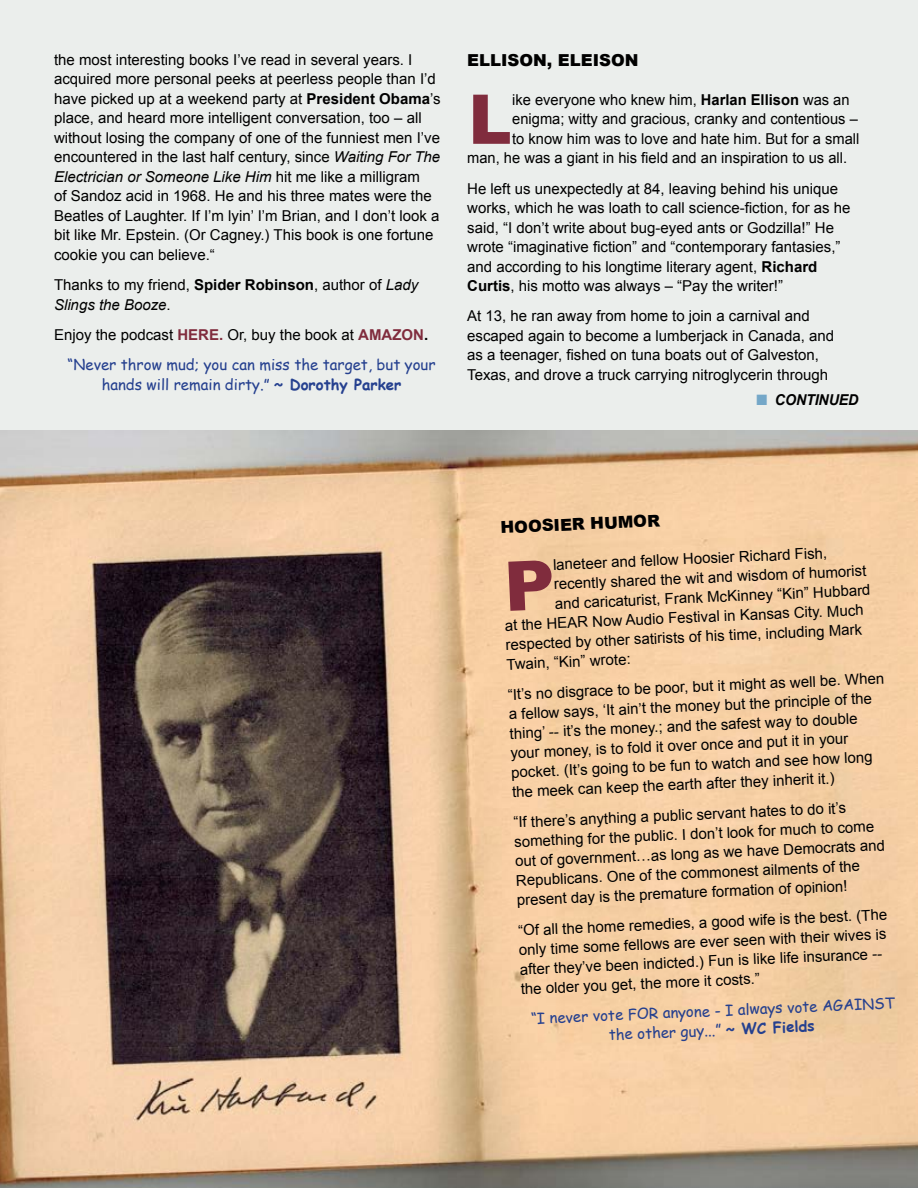
<style>
.page{position:relative;width:918px;height:1188px;background:#ebeeec}
.page>*{position:absolute;margin:0;border:0;box-sizing:border-box;transform-origin:0 0}
.t1{font:700 72.6px "Gill Sans";color:#802c3d}
.t2{font:900 16.5px "Arial";color:#000}
.t3{font:15px/19.5px "Arial";color:#000}
.t4{font:15px/19.5px "Comic Sans MS";color:#25408f;text-align:center}
.t5{font:italic 700 15px "Arial";letter-spacing:-.01em;color:#000;scale:.95 1}
.s1{font-weight:700}
.s2{font-style:italic}
.s3{font-weight:700;color:#802c3d}
.s4{color:#74a7c8}
</style>
<div class="page">
<img style="left:0;top:431px;width:918px;height:757px">
<div style="left:508px;top:560px;width:45px;height:51px;background:#f6cfa3"></div>
<p class="t3" style="left:54px;top:50px;width:388px">the most interesting books I’ve read in several years. I acquired more personal peeks at peerless people than I’d have picked up at a weekend party at <span class="s1">President Obama</span>’s place, and heard more intelligent conversation, too – all without losing the company of one of the funniest men I’ve encountered in the last half century, since <span class="s2">Waiting For The Electrician or Someone Like Him</span> hit me like a milligram<br>of Sandoz acid in 1968. He and his three mates were the Beatles of Laughter. If I’m lyin’ I’m Brian, and I don’t look a bit like Mr. Epstein. (Or Cagney.) This book is one fortune cookie you can believe.“</p>
<p class="t3" style="left:54px;top:275px;width:366px">Thanks to my friend, <span class="s1">Spider Robinson</span>, author of <span class="s2">Lady<br>Slings the Booze</span>.</p>
<p class="t3" style="left:54px;top:325px;width:376px">Enjoy the podcast <span class="s3">HERE.</span> Or, buy the book at <span class="s3">AMAZON</span><span class="s1">.</span></p>
<p class="t4" style="left:68px;top:355px;width:369px">“Never throw mud; you can miss the target, but your hands will remain dirty.” <span class="s1">~ Dorothy Parker</span></p>
<p class="t2" style="left:467px;top:51px;width:173px">ELLISON, ELEISON</p>
<h1 class="t1" style="left:467px;top:62px;width:47px">L</h1>
<p class="t3" style="left:512px;top:90px;width:339px">ike everyone who knew him, <span class="s1">Harlan Ellison</span> was an</p>
<p class="t3" style="left:512px;top:109px;width:347px">enigma; witty and gracious, cranky and contentious –</p>
<p class="t3" style="left:512px;top:129px;width:349px">to know him was to love and hate him. But for a small</p>
<p class="t3" style="left:467px;top:148px;width:381px">man, he was a giant in his field and an inspiration to us all.</p>
<p class="t3" style="left:467px;top:179px;width:385px">He left us unexpectedly at 84, leaving behind his unique works, which he was loath to call science-fiction, for as he said, “I don’t write about bug-eyed ants or Godzilla!” He wrote “imaginative fiction” and “contemporary fantasies,” and according to his longtime literary agent, <span class="s1">Richard Curtis</span>, his motto was always – “Pay the writer!”</p>
<p class="t3" style="left:467px;top:307px;width:368px">At 13, he ran away from home to join a carnival and escaped again to become a lumberjack in Canada, and as a teenager, fished on tuna boats out of Galveston, Texas, and drove a truck carrying nitroglycerin through</p>
<p class="t5" style="left:757px;top:390px;width:109px"><span class="s4">■</span> CONTINUED</p>
<p class="t2" style="left:500px;top:518px;width:161px;rotate:-2deg">HOOSIER HUMOR</p>
<p class="t3" style="left:553px;top:556px;width:276px;rotate:-3deg">laneteer and fellow Hoosier Richard Fish,</p>
<p class="t3" style="left:553px;top:576px;width:314px;rotate:-3deg">recently shared the wit and wisdom of humorist</p>
<p class="t3" style="left:554px;top:595px;width:317px;rotate:-3deg">and caricaturist, Frank McKinney “Kin” Hubbard</p>
<p class="t3" style="left:504px;top:617px;width:361px;rotate:-3deg">at the HEAR Now Audio Festival in Kansas City. Much</p>
<p class="t3" style="left:505px;top:637px;width:358px;rotate:-3deg">respected by other satirists of his time, including Mark</p>
<p class="t3" style="left:506px;top:655px;width:126px;rotate:-3deg">Twain, “Kin” wrote:</p>
<p class="t3" style="left:507px;top:687px;width:379px;rotate:-3deg">“It’s no disgrace to be poor, but it might as well be. When a fellow says, ‘It ain’t the money but the principle of the thing’ -- it’s the money.; and the safest way to double your money, is to fold it over once and put it in your pocket. (It’s going to be fun to watch and see how long the meek can keep the earth after they inherit it.)</p>
<p class="t3" style="left:512px;top:814px;width:372px;rotate:-3deg">“If there’s anything a public servant hates to do it’s something for the public. I don’t look for much to come out of government…as long as we have Democrats and Republicans. One of the commonest ailments of the present day is the premature formation of opinion!</p>
<p class="t3" style="left:517px;top:923px;width:371px;rotate:-3deg">“Of all the home remedies, a good wife is the best. (The only time some fellows are ever seen with their wives is after they’ve been indicted.) Fun is like life insurance -- the older you get, the more it costs.”</p>
<p class="t4" style="left:531px;top:1010px;width:366px;rotate:-3deg">“I never vote FOR anyone - I always vote AGAINST the other guy...” <span class="s1">~ WC Fields</span></p>
</div>
